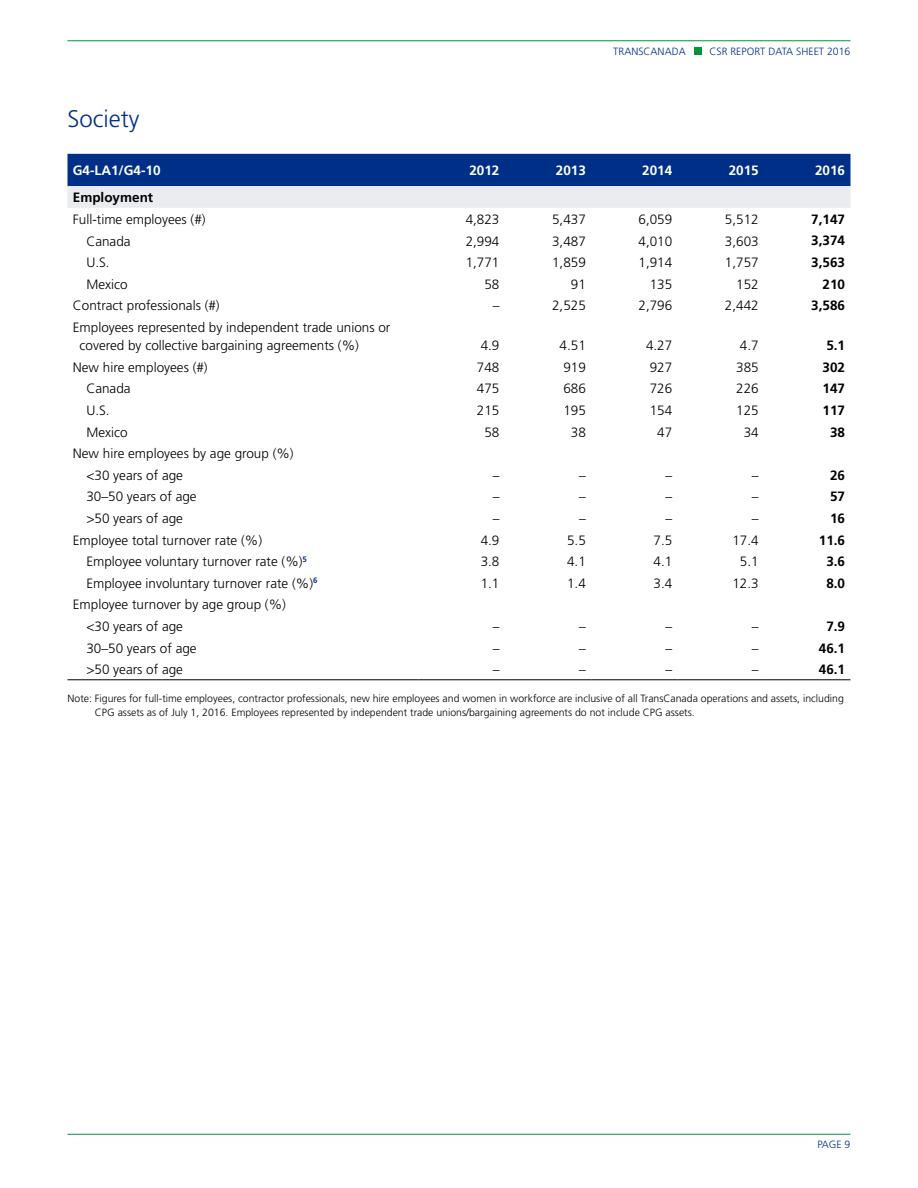
<style>
.page{position:relative;width:918px;height:1188px;background:#fff}
.page>*{position:absolute;margin:0;border:0;box-sizing:border-box;transform-origin:0 0}
.H2__continued{font:300 24px "Frutiger";color:#002f87}
.Body_Copy_01{font:300 13.5px/18px "Frutiger";color:#000}
.Body_Copy_01-2{font:700 13.5px "Frutiger";color:#000}
.Chart_H1{font:700 13.5px "Frutiger";color:#fff}
.Footnotes{font:300 10.5px/13.5px "Frutiger";color:#000}
.t1{font:300 10.5px "Frutiger";color:#002f87}
</style>
<div class="page">
<div style="left:694px;top:47px;width:7px;height:8px;background:#00953a"></div>
<hr style="left:68px;top:40px;width:782px;height:1px;background:#00953a">
<hr style="left:68px;top:1134px;width:782px;height:1px;background:#00953a">
<svg style="left:68px;top:154px;width:782px;height:54px;background:#5f7bb1"></svg>
<hr style="left:68px;top:679px;width:350px;height:1px;background:#000">
<hr style="left:418px;top:679px;width:87px;height:1px;background:#000">
<hr style="left:505px;top:679px;width:86px;height:1px;background:#000">
<hr style="left:591px;top:679px;width:87px;height:1px;background:#000">
<hr style="left:678px;top:679px;width:86px;height:1px;background:#000">
<hr style="left:764px;top:679px;width:86px;height:1px;background:#000">
<p class="t1" style="left:613px;top:45px;width:74px">TRANSCANADA</p>
<p class="t1" style="left:709px;top:45px;width:143px">CSR REPORT DATA SHEET 2016</p>
<p class="H2__continued" style="left:68px;top:105px;width:73px">Society</p>
<p class="Chart_H1" style="left:73px;top:163px;width:89px">G4-LA1/G4-10</p>
<p class="Chart_H1" style="left:469px;top:163px;width:32px">2012</p>
<p class="Chart_H1" style="left:556px;top:163px;width:32px">2013</p>
<p class="Chart_H1" style="left:642px;top:163px;width:32px">2014</p>
<p class="Chart_H1" style="left:729px;top:163px;width:32px">2015</p>
<p class="Chart_H1" style="left:815px;top:163px;width:32px">2016</p>
<p class="Body_Copy_01-2" style="left:73px;top:190px;width:82px">Employment</p>
<p class="Body_Copy_01" style="left:73px;top:210px;width:134px">Full-time employees (#)</p>
<p class="Body_Copy_01" style="left:466px;top:210px;width:35px">4,823</p>
<p class="Body_Copy_01" style="left:552px;top:210px;width:35px">5,437</p>
<p class="Body_Copy_01" style="left:639px;top:210px;width:35px">6,059</p>
<p class="Body_Copy_01" style="left:725px;top:210px;width:35px">5,512</p>
<p class="Body_Copy_01-2" style="left:811px;top:211px;width:35px">7,147</p>
<p class="Body_Copy_01" style="left:86px;top:232px;width:46px">Canada</p>
<p class="Body_Copy_01" style="left:466px;top:232px;width:35px">2,994</p>
<p class="Body_Copy_01" style="left:552px;top:232px;width:35px">3,487</p>
<p class="Body_Copy_01" style="left:639px;top:232px;width:35px">4,010</p>
<p class="Body_Copy_01" style="left:725px;top:232px;width:35px">3,603</p>
<p class="Body_Copy_01-2" style="left:811px;top:233px;width:35px">3,374</p>
<p class="Body_Copy_01" style="left:86px;top:253px;width:25px">U.S.</p>
<p class="Body_Copy_01" style="left:466px;top:253px;width:35px">1,771</p>
<p class="Body_Copy_01" style="left:552px;top:253px;width:35px">1,859</p>
<p class="Body_Copy_01" style="left:639px;top:253px;width:35px">1,914</p>
<p class="Body_Copy_01" style="left:725px;top:253px;width:35px">1,757</p>
<p class="Body_Copy_01-2" style="left:811px;top:254px;width:35px">3,563</p>
<p class="Body_Copy_01" style="left:86px;top:275px;width:43px">Mexico</p>
<p class="Body_Copy_01" style="left:484px;top:275px;width:17px">58</p>
<p class="Body_Copy_01" style="left:571px;top:275px;width:17px">91</p>
<p class="Body_Copy_01" style="left:650px;top:275px;width:24px">135</p>
<p class="Body_Copy_01" style="left:736px;top:275px;width:24px">152</p>
<p class="Body_Copy_01-2" style="left:823px;top:276px;width:24px">210</p>
<p class="Body_Copy_01" style="left:73px;top:297px;width:148px">Contract professionals (#)</p>
<p class="Body_Copy_01" style="left:493px;top:297px;width:8px">–</p>
<p class="Body_Copy_01" style="left:552px;top:297px;width:35px">2,525</p>
<p class="Body_Copy_01" style="left:639px;top:297px;width:35px">2,796</p>
<p class="Body_Copy_01" style="left:725px;top:297px;width:35px">2,442</p>
<p class="Body_Copy_01-2" style="left:811px;top:298px;width:35px">3,586</p>
<p class="Body_Copy_01" style="left:80px;top:318px;width:312px;text-indent:-7px">Employees represented by independent trade unions or covered by collective bargaining agreements (%)</p>
<p class="Body_Copy_01" style="left:481px;top:336px;width:20px">4.9</p>
<p class="Body_Copy_01" style="left:560px;top:336px;width:28px">4.51</p>
<p class="Body_Copy_01" style="left:646px;top:336px;width:28px">4.27</p>
<p class="Body_Copy_01" style="left:740px;top:336px;width:20px">4.7</p>
<p class="Body_Copy_01-2" style="left:826px;top:337px;width:20px">5.1</p>
<p class="Body_Copy_01" style="left:73px;top:358px;width:136px">New hire employees (#)</p>
<p class="Body_Copy_01" style="left:477px;top:358px;width:24px">748</p>
<p class="Body_Copy_01" style="left:563px;top:358px;width:24px">919</p>
<p class="Body_Copy_01" style="left:650px;top:358px;width:24px">927</p>
<p class="Body_Copy_01" style="left:736px;top:358px;width:24px">385</p>
<p class="Body_Copy_01-2" style="left:823px;top:359px;width:24px">302</p>
<p class="Body_Copy_01" style="left:86px;top:380px;width:46px">Canada</p>
<p class="Body_Copy_01" style="left:477px;top:380px;width:24px">475</p>
<p class="Body_Copy_01" style="left:563px;top:380px;width:24px">686</p>
<p class="Body_Copy_01" style="left:650px;top:380px;width:24px">726</p>
<p class="Body_Copy_01" style="left:736px;top:380px;width:24px">226</p>
<p class="Body_Copy_01-2" style="left:823px;top:381px;width:24px">147</p>
<p class="Body_Copy_01" style="left:86px;top:401px;width:25px">U.S.</p>
<p class="Body_Copy_01" style="left:477px;top:401px;width:24px">215</p>
<p class="Body_Copy_01" style="left:563px;top:401px;width:24px">195</p>
<p class="Body_Copy_01" style="left:650px;top:401px;width:24px">154</p>
<p class="Body_Copy_01" style="left:736px;top:401px;width:24px">125</p>
<p class="Body_Copy_01-2" style="left:823px;top:402px;width:24px">117</p>
<p class="Body_Copy_01" style="left:86px;top:423px;width:43px">Mexico</p>
<p class="Body_Copy_01" style="left:484px;top:423px;width:17px">58</p>
<p class="Body_Copy_01" style="left:571px;top:423px;width:17px">38</p>
<p class="Body_Copy_01" style="left:657px;top:423px;width:17px">47</p>
<p class="Body_Copy_01" style="left:744px;top:423px;width:17px">34</p>
<p class="Body_Copy_01-2" style="left:830px;top:424px;width:17px">38</p>
<p class="Body_Copy_01" style="left:73px;top:445px;width:222px">New hire employees by age group (%)</p>
<p class="Body_Copy_01" style="left:86px;top:466px;width:98px">&lt;30 years of age</p>
<p class="Body_Copy_01" style="left:493px;top:466px;width:8px">–</p>
<p class="Body_Copy_01" style="left:579px;top:466px;width:8px">–</p>
<p class="Body_Copy_01" style="left:666px;top:466px;width:8px">–</p>
<p class="Body_Copy_01" style="left:752px;top:466px;width:8px">–</p>
<p class="Body_Copy_01-2" style="left:830px;top:467px;width:17px">26</p>
<p class="Body_Copy_01" style="left:86px;top:488px;width:112px">30–50 years of age</p>
<p class="Body_Copy_01" style="left:493px;top:488px;width:8px">–</p>
<p class="Body_Copy_01" style="left:579px;top:488px;width:8px">–</p>
<p class="Body_Copy_01" style="left:666px;top:488px;width:8px">–</p>
<p class="Body_Copy_01" style="left:752px;top:488px;width:8px">–</p>
<p class="Body_Copy_01-2" style="left:830px;top:489px;width:17px">57</p>
<p class="Body_Copy_01" style="left:86px;top:509px;width:98px">&gt;50 years of age</p>
<p class="Body_Copy_01" style="left:493px;top:509px;width:8px">–</p>
<p class="Body_Copy_01" style="left:579px;top:509px;width:8px">–</p>
<p class="Body_Copy_01" style="left:666px;top:509px;width:8px">–</p>
<p class="Body_Copy_01" style="left:752px;top:509px;width:8px">–</p>
<p class="Body_Copy_01-2" style="left:830px;top:510px;width:17px">16</p>
<p class="Body_Copy_01" style="left:73px;top:531px;width:191px">Employee total turnover rate (%)</p>
<p class="Body_Copy_01" style="left:481px;top:531px;width:20px">4.9</p>
<p class="Body_Copy_01" style="left:567px;top:531px;width:20px">5.5</p>
<p class="Body_Copy_01" style="left:654px;top:531px;width:20px">7.5</p>
<p class="Body_Copy_01" style="left:732px;top:531px;width:28px">17.4</p>
<p class="Body_Copy_01-2" style="left:819px;top:532px;width:28px">11.6</p>
<p class="Body_Copy_01" style="left:86px;top:553px;width:222px">Employee voluntary turnover rate (%)<sup>5</sup></p>
<p class="Body_Copy_01" style="left:481px;top:553px;width:20px">3.8</p>
<p class="Body_Copy_01" style="left:567px;top:553px;width:20px">4.1</p>
<p class="Body_Copy_01" style="left:654px;top:553px;width:20px">4.1</p>
<p class="Body_Copy_01" style="left:740px;top:553px;width:20px">5.1</p>
<p class="Body_Copy_01-2" style="left:826px;top:554px;width:20px">3.6</p>
<p class="Body_Copy_01" style="left:86px;top:574px;width:233px">Employee involuntary turnover rate (%)<sup>6</sup></p>
<p class="Body_Copy_01" style="left:481px;top:574px;width:20px">1.1</p>
<p class="Body_Copy_01" style="left:567px;top:574px;width:20px">1.4</p>
<p class="Body_Copy_01" style="left:654px;top:574px;width:20px">3.4</p>
<p class="Body_Copy_01" style="left:732px;top:574px;width:28px">12.3</p>
<p class="Body_Copy_01-2" style="left:826px;top:575px;width:20px">8.0</p>
<p class="Body_Copy_01" style="left:73px;top:596px;width:215px">Employee turnover by age group (%)</p>
<p class="Body_Copy_01" style="left:86px;top:617px;width:98px">&lt;30 years of age</p>
<p class="Body_Copy_01" style="left:493px;top:617px;width:8px">–</p>
<p class="Body_Copy_01" style="left:579px;top:617px;width:8px">–</p>
<p class="Body_Copy_01" style="left:666px;top:617px;width:8px">–</p>
<p class="Body_Copy_01" style="left:752px;top:617px;width:8px">–</p>
<p class="Body_Copy_01-2" style="left:826px;top:618px;width:20px">7.9</p>
<p class="Body_Copy_01" style="left:86px;top:639px;width:112px">30–50 years of age</p>
<p class="Body_Copy_01" style="left:493px;top:639px;width:8px">–</p>
<p class="Body_Copy_01" style="left:579px;top:639px;width:8px">–</p>
<p class="Body_Copy_01" style="left:666px;top:639px;width:8px">–</p>
<p class="Body_Copy_01" style="left:752px;top:639px;width:8px">–</p>
<p class="Body_Copy_01-2" style="left:819px;top:640px;width:28px">46.1</p>
<p class="Body_Copy_01" style="left:86px;top:661px;width:98px">&gt;50 years of age</p>
<p class="Body_Copy_01" style="left:493px;top:661px;width:8px">–</p>
<p class="Body_Copy_01" style="left:579px;top:661px;width:8px">–</p>
<p class="Body_Copy_01" style="left:666px;top:661px;width:8px">–</p>
<p class="Body_Copy_01" style="left:752px;top:661px;width:8px">–</p>
<p class="Body_Copy_01-2" style="left:819px;top:662px;width:28px">46.1</p>
<p class="Footnotes" style="left:95px;top:692px;width:750px;text-indent:-27px">Note: Figures for full-time employees, contractor professionals, new hire employees and women in workforce are inclusive of all TransCanada operations and assets, including<br>CPG assets as of July 1, 2016. Employees represented by independent trade unions/bargaining agreements do not include CPG assets.</p>
<p class="t1" style="left:817px;top:1138px;width:35px">PAGE 9</p>
</div>
